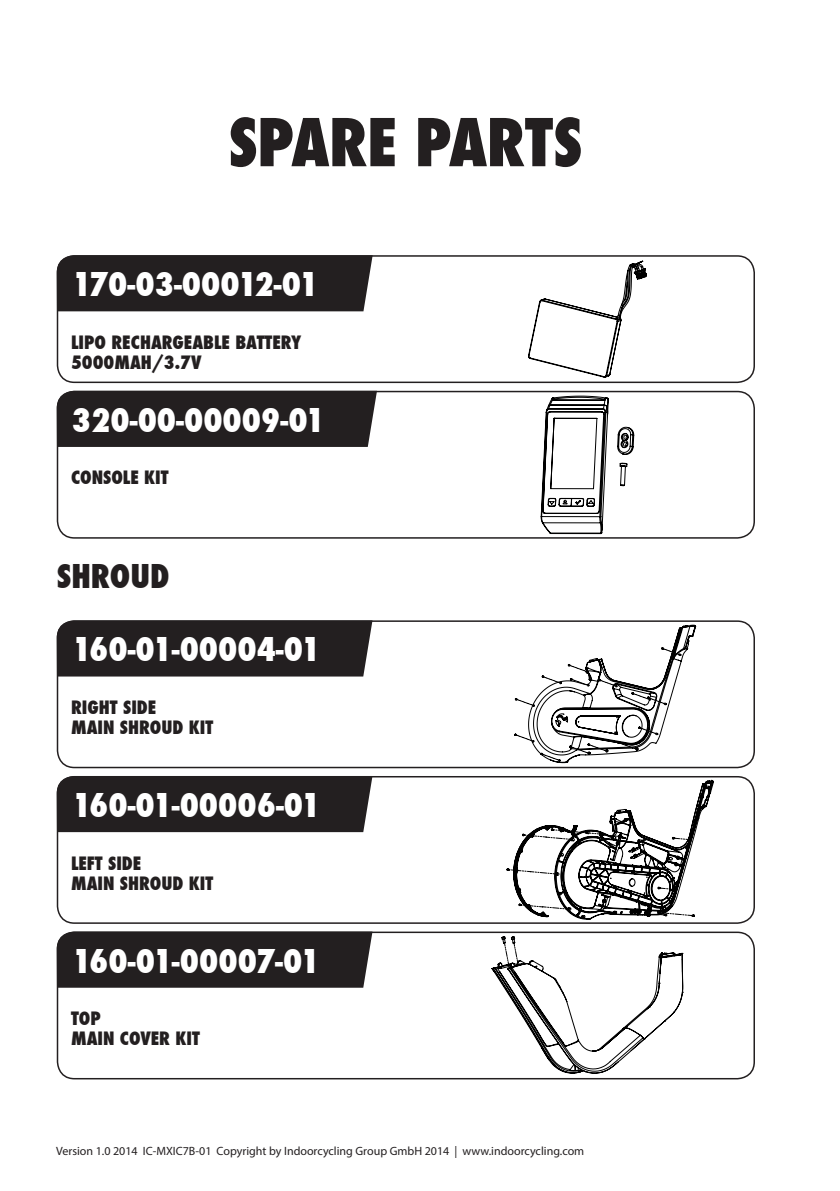
<style>
.page{position:relative;width:840px;height:1191px;background:#fff}
.page>*{position:absolute;margin:0;border:0;box-sizing:border-box;transform-origin:0 0}
.t1{font:800 condensed 64px "Futura";letter-spacing:-.01em;color:#231f20}
.t2{font:800 condensed 32px "Futura";color:#fff}
.t3{font:800 condensed 32px "Futura";letter-spacing:-.035em;color:#fff}
.t4{font:800 condensed 32px "Futura";color:#231f20}
.t5{font:800 condensed 18px/20px "Futura";color:#231f20}
.t6{font:12px "Myriad Pro";color:#231f20}
</style>
<div class="page">
<svg style="left:540px;top:396px;width:93px;height:138px"></svg>
<div style="left:57px;top:391px;width:697px;height:147px;border:2px solid #231f20;border-radius:17px"></div>
<svg style="left:528px;top:261px;width:118px;height:116px"></svg>
<div style="left:57px;top:255px;width:697px;height:128px;border:2px solid #231f20;border-radius:17px"></div>
<div style="left:57px;top:391px;width:320px;height:56px;background:#231f20"></div>
<div style="left:57px;top:255px;width:315px;height:56px;background:#231f20"></div>
<svg style="left:514px;top:625px;width:181px;height:137px"></svg>
<div style="left:57px;top:620px;width:697px;height:148px;border:2px solid #231f20;border-radius:17px"></div>
<svg style="left:506px;top:780px;width:207px;height:139px"></svg>
<div style="left:57px;top:776px;width:697px;height:148px;border:2px solid #231f20;border-radius:17px"></div>
<svg style="left:491px;top:936px;width:191px;height:137px"></svg>
<div style="left:57px;top:931px;width:697px;height:148px;border:2px solid #231f20;border-radius:17px"></div>
<div style="left:57px;top:620px;width:315px;height:56px;background:#231f20"></div>
<div style="left:57px;top:776px;width:315px;height:56px;background:#231f20"></div>
<div style="left:57px;top:931px;width:315px;height:56px;background:#231f20"></div>
<p class="t1" style="left:228px;top:99px;width:355px">SPARE PARTS</p>
<p class="t3" style="left:72px;top:263px;width:247px">170-03-00012-01</p>
<p class="t5" style="left:71px;top:332px;width:232px">LIPO RECHARGEABLE BATTERY<br>5000MAH/3.7V</p>
<p class="t2" style="left:72px;top:398px;width:254px">320-00-00009-01</p>
<p class="t5" style="left:71px;top:468px;width:99px">CONSOLE KIT</p>
<p class="t4" style="left:57px;top:554px;width:114px">SHROUD</p>
<p class="t2" style="left:72px;top:628px;width:249px">160-01-00004-01</p>
<p class="t5" style="left:71px;top:697px;width:144px">RIGHT SIDE<br>MAIN SHROUD KIT</p>
<p class="t2" style="left:72px;top:783px;width:249px">160-01-00006-01</p>
<p class="t5" style="left:71px;top:853px;width:144px">LEFT SIDE<br>MAIN SHROUD KIT</p>
<p class="t2" style="left:72px;top:939px;width:249px">160-01-00007-01</p>
<p class="t5" style="left:71px;top:1008px;width:130px">TOP<br>MAIN COVER KIT</p>
<p class="t6" style="left:56px;top:1143px;width:529px">Version 1.0 2014 IC-MXIC7B-01 Copyright by Indoorcycling Group GmbH 2014 | www.indoorcycling.com</p>
</div>
